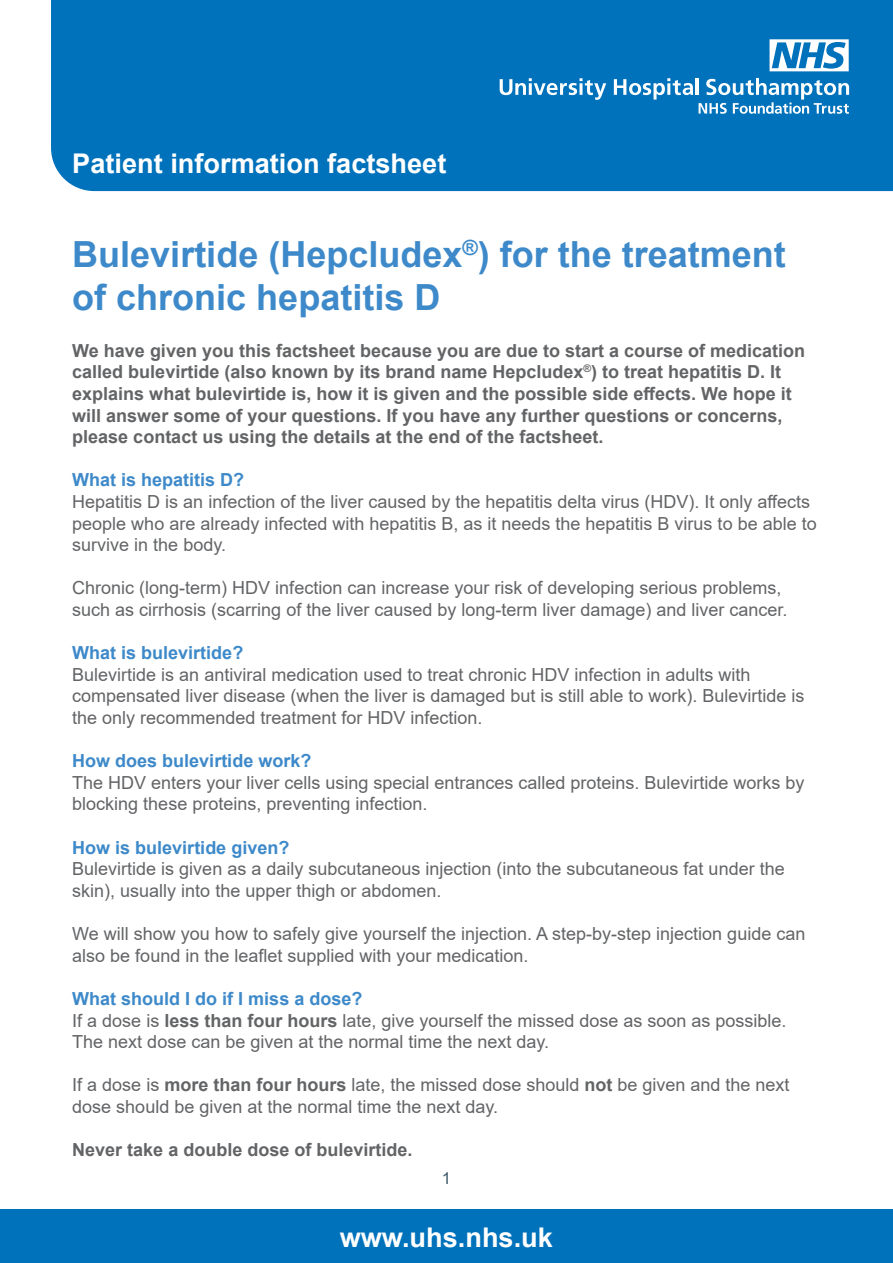
<style>
.page{position:relative;width:893px;height:1263px;background:#fff}
.page>*{position:absolute;margin:0;border:0;box-sizing:border-box;transform-origin:0 0}
.t1{font:700 36px/43.2px "Arial";color:#3d89c9}
.t2{font:700 27.15px "Arial";color:#fff}
.t3{font:18px/21.6px "Arial";color:#636466}
.t4{font:700 18px/21.6px "Arial";color:#636466}
.t5{font:700 18px "Arial";color:#3d89c9}
.t6{font:16.5px "Arial";color:#3d5567}
.s1{font-weight:700;color:#3d89c9}
.s2{font-weight:700}
</style>
<div class="page">
<div style="left:51px;top:0;width:842px;height:192px;background:#0072bc"></div>
<div style="left:0;top:1209px;width:893px;height:54px;background:#0072bc"></div>
<svg style="left:500px;top:78px;width:106px;height:22px"></svg>
<svg style="left:614px;top:78px;width:79px;height:22px"></svg>
<hr style="left:696px;top:78px;width:3px;height:17px;background:#fff">
<svg style="left:699px;top:78px;width:150px;height:36px"></svg>
<svg style="left:769px;top:39px;width:80px;height:32px"></svg>
<h2 class="t2" style="left:72px;top:144px;width:376px">Patient information factsheet</h2>
<h1 class="t1" style="left:72px;top:233px;width:715px">Bulevirtide (Hepcludex<sup>®</sup>) for the treatment of chronic hepatitis D</h1>
<p class="t4" style="left:72px;top:340px;width:734px">We have given you this factsheet because you are due to start a course of medication called bulevirtide (also known by its brand name Hepcludex<sup>®</sup>) to treat hepatitis D. It explains what bulevirtide is, how it is given and the possible side effects. We hope it will answer some of your questions. If you have any further questions or concerns, please contact us using the details at the end of the factsheet.</p>
<p class="t5" style="left:72px;top:467px;width:174px">What is hepatitis D?</p>
<p class="t3" style="left:72px;top:491px;width:746px">Hepatitis D is an infection of the liver caused by the hepatitis delta virus (HDV). It only affects people who are already infected with hepatitis B, as it needs the hepatitis B virus to be able to survive in the body.</p>
<p class="t3" style="left:72px;top:577px;width:717px">Chronic (long-term) HDV infection can increase your risk of developing serious problems, such as cirrhosis (scarring of the liver caused by long-term liver damage) and liver cancer.</p>
<p class="t5" style="left:72px;top:640px;width:173px">What is bulevirtide?</p>
<p class="t3" style="left:72px;top:664px;width:734px">Bulevirtide is an antiviral medication used to treat chronic HDV infection in adults with compensated liver disease (when the liver is damaged but is still able to work). Bulevirtide is the only recommended treatment for HDV infection.</p>
<p class="t5" style="left:72px;top:748px;width:241px">How does bulevirtide work?</p>
<p class="t3" style="left:72px;top:772px;width:734px">The HDV enters your liver cells using special entrances called proteins. Bulevirtide works by blocking these proteins, preventing infection.</p>
<p class="t5" style="left:72px;top:835px;width:219px">How is bulevirtide given?</p>
<p class="t3" style="left:72px;top:858px;width:714px">Bulevirtide is given as a daily subcutaneous injection (into the subcutaneous fat under the skin), usually into the upper thigh or abdomen.</p>
<p class="t3" style="left:72px;top:923px;width:735px">We will show you how to safely give yourself the injection. A step-by-step injection guide can also be found in the leaflet supplied with your medication.</p>
<p class="t3" style="left:72px;top:988px;width:716px"><span class="s1">What should I do if I miss a dose?<br></span>If a dose is <span class="s2">less than four hours</span> late, give yourself the missed dose as soon as possible.<br>The next dose can be given at the normal time the next day.</p>
<p class="t3" style="left:72px;top:1074px;width:719px">If a dose is <span class="s2">more than four hours</span> late, the missed dose should <span class="s2">not</span> be given and the next dose should be given at the normal time the next day.</p>
<p class="t4" style="left:72px;top:1139px;width:342px">Never take a double dose of bulevirtide.</p>
<p class="t6" style="left:442px;top:1166px;width:11px">1</p>
<h2 class="t2" style="left:340px;top:1218px;width:215px">www.uhs.nhs.uk</h2>
</div>
